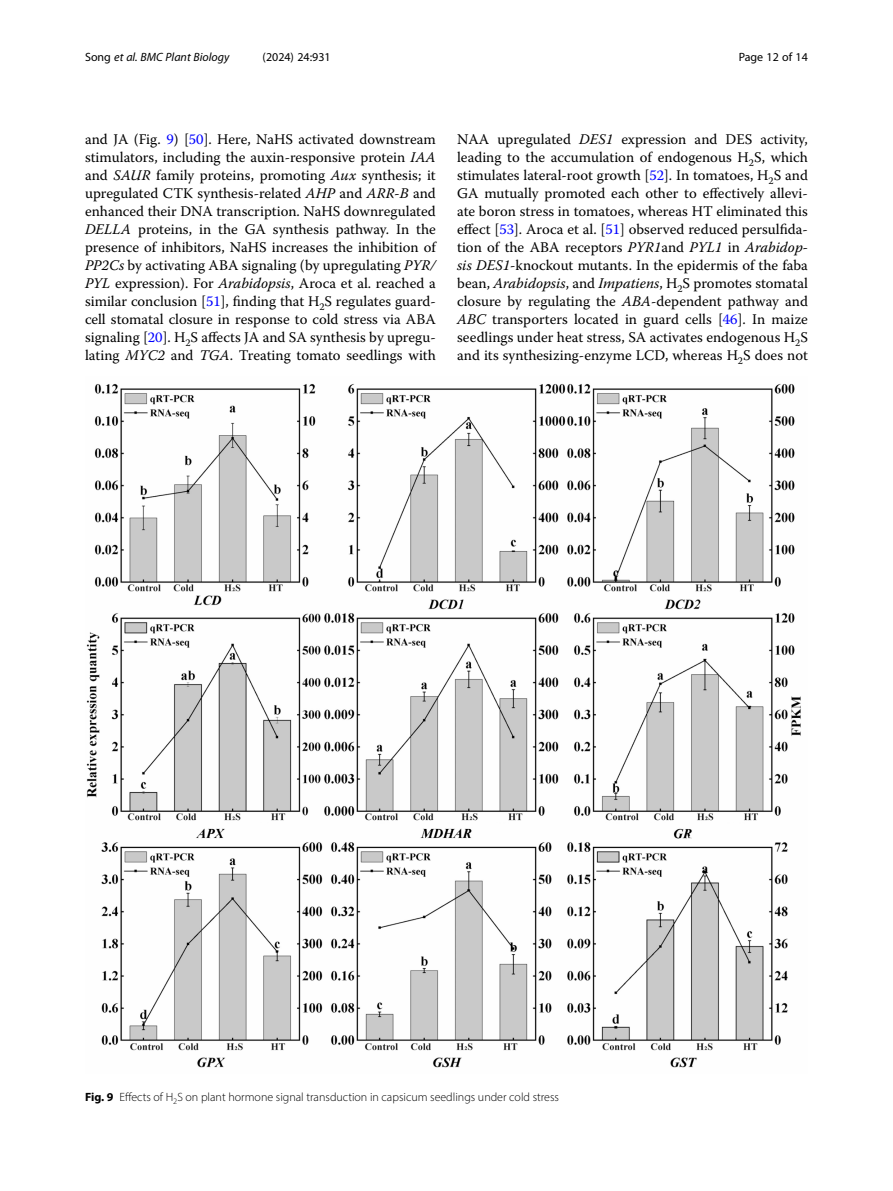
<style>
.page{position:relative;width:893px;height:1191px;background:#fff}
.page>*{position:absolute;margin:0;border:0;box-sizing:border-box;transform-origin:0 0}
.Body_Text_Indent{font:14.7px/18px "Warnock Pro";color:#000;text-align:justify}
.Figure_Caption{font:300 12px "Myriad Pro";color:#000}
.t1{font:italic 12px "Myriad Pro";color:#000}
.t2{font:12px "Myriad Pro";color:#000}
.s1{font-style:normal}
.s2{color:#00f}
.s3{font-style:italic}
.s4{font-weight:700}
</style>
<div class="page">
<img style="left:86px;top:383px;width:715px;height:685px">
<p class="t1" style="left:85px;top:50px;width:146px"><span class="s1">Song</span> et al. BMC Plant Biology</p>
<p class="t2" style="left:263px;top:50px;width:70px">(2024) 24:931</p>
<p class="t2" style="left:739px;top:50px;width:71px">Page 12 of 14</p>
<p class="Body_Text_Indent" style="left:85px;top:130px;width:352px">and JA (Fig. <span class="s2">9</span>) [<span class="s2">50</span>]. Here, NaHS activated downstream stimulators, including the auxin-responsive protein <span class="s3">IAA </span>and <span class="s3">SAUR</span> family proteins, promoting <span class="s3">Aux</span> synthesis; it upregulated CTK synthesis-related <span class="s3">AHP</span> and <span class="s3">ARR-B</span> and enhanced their DNA transcription. NaHS downregulated <span class="s3">DELLA</span> proteins, in the GA synthesis pathway. In the presence of inhibitors, NaHS increases the inhibition of <span class="s3">PP2Cs</span> by activating ABA signaling (by upregulating <span class="s3">PYR/ PYL</span> expression). For <span class="s3">Arabidopsis</span>, Aroca et al. reached a similar conclusion [<span class="s2">51</span>], finding that H<sub>2</sub>S regulates guard&shy;cell stomatal closure in response to cold stress via ABA signaling [<span class="s2">20</span>]. H<sub>2</sub>S affects JA and SA synthesis by upregu&shy;lating <span class="s3">MYC2</span> and <span class="s3">TGA</span>. Treating tomato seedlings with</p>
<p class="Body_Text_Indent" style="left:457px;top:130px;width:352px">NAA upregulated <span class="s3">DES1</span> expression and DES activity, leading to the accumulation of endogenous H<sub>2</sub>S, which stimulates lateral-root growth [<span class="s2">52</span>]. In tomatoes, H<sub>2</sub>S and GA mutually promoted each other to effectively allevi&shy;ate boron stress in tomatoes, whereas HT eliminated this effect [<span class="s2">53</span>]. Aroca et al. [<span class="s2">51</span>] observed reduced persulfida&shy;tion of the ABA receptors <span class="s3">PYR1</span>and <span class="s3">PYL1</span> in <span class="s3">Arabidop&shy;sis DES1</span>-knockout mutants. In the epidermis of the faba bean, <span class="s3">Arabidopsis</span>, and <span class="s3">Impatiens</span>, H<sub>2</sub>S promotes stomatal closure by regulating the <span class="s3">ABA</span>-dependent pathway and <span class="s3">ABC</span> transporters located in guard cells [<span class="s2">46</span>]. In maize seedlings under heat stress, SA activates endogenous H<sub>2</sub>S and its synthesizing-enzyme LCD, whereas H<sub>2</sub>S does not</p>
<p class="Figure_Caption" style="left:85px;top:1089px;width:475px"><span class="s4">Fig. 9</span> Effects of H<sub>2</sub>S on plant hormone signal transduction in capsicum seedlings under cold stress</p>
</div>
